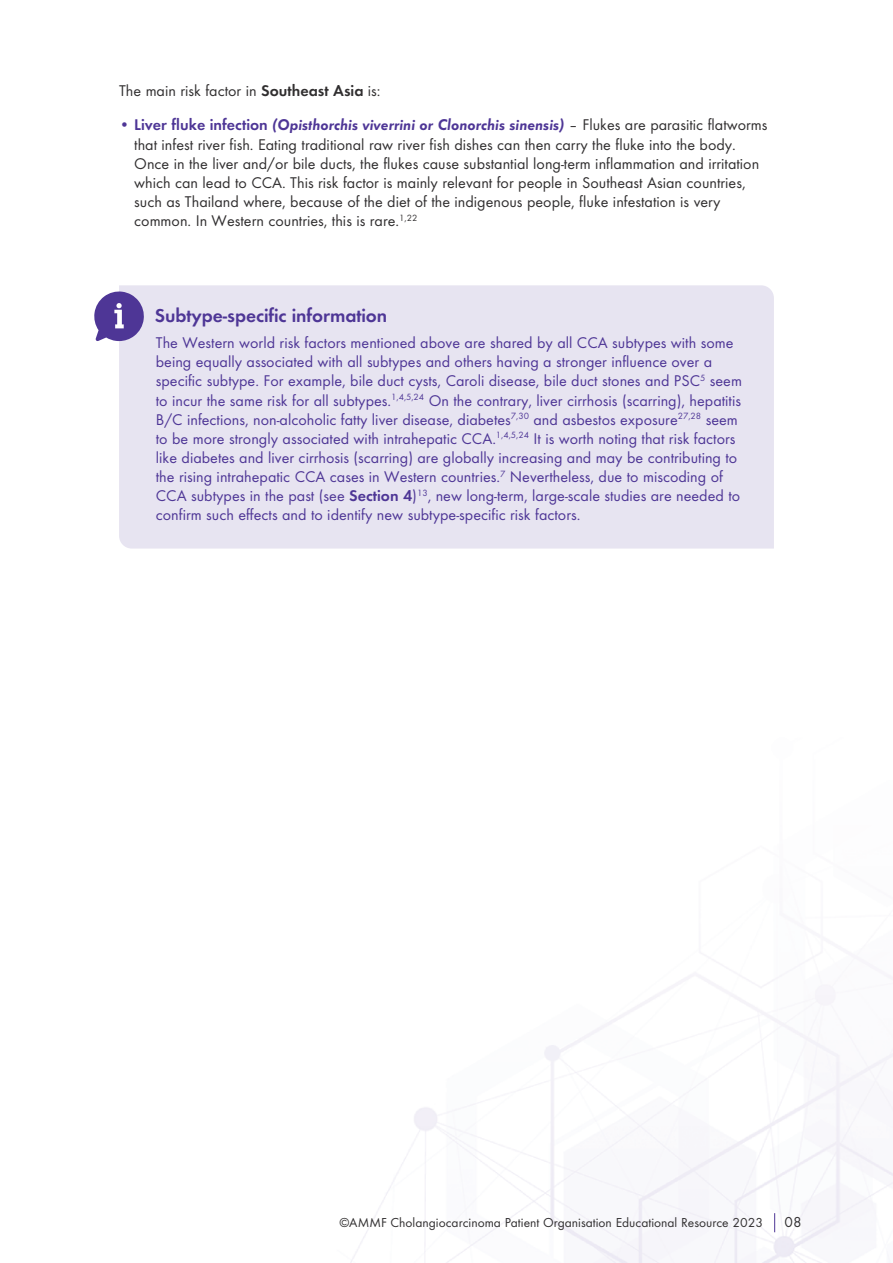
<style>
.page{position:relative;width:893px;height:1263px;background:#fff}
.page>*{position:absolute;margin:0;border:0;box-sizing:border-box;transform-origin:0 0}
.t1{font:600 19.5px "Futura Round";letter-spacing:-.005em;color:#4e3696}
.t2{font:16.2px/19px "Futura Round";color:#4e3696}
.t3{font:16.2px/19px "Futura Round";color:#312f30}
.t4{font:15px "Futura Round";color:#312f30}
.t5{font:13.5px "Futura Round";color:#312f30}
.s1{font-weight:600}
.s2{color:#4e3696}
.s3{font-weight:600;color:#4e3696}
.s4{font-weight:600;font-style:italic;color:#4e3696}
</style>
<div class="page">
<img style="left:350px;top:953px;width:543px;height:310px">
<svg style="left:774px;top:1213px;width:1px;height:19px"></svg>
<div style="left:119px;top:285px;width:655px;height:264px;background:#e7e4f1"></div>
<svg style="left:94px;top:291px;width:50px;height:50px;background:#7967af"></svg>
<p class="t3" style="left:119px;top:80px;width:263px">The main risk factor in <span class="s1">Southeast Asia</span> is:</p>
<p class="t3" style="left:134px;top:114px;width:635px;text-indent:-15px"><span class="s2">•</span> <span class="s3">Liver fluke infection</span> <span class="s4">(Opisthorchis viverrini or Clonorchis sinensis)</span> – Flukes are parasitic flatworms that infest river fish. Eating traditional raw river fish dishes can then carry the fluke into the body.<br>Once in the liver and/or bile ducts, the flukes cause substantial long-term inflammation and irritation which can lead to CCA. This risk factor is mainly relevant for people in Southeast Asian countries, such as Thailand where, because of the diet of the indigenous people, fluke infestation is very common. In Western countries, this is rare.<sup>1,22</sup></p>
<p class="t1" style="left:155px;top:301px;width:234px">Subtype-specific information</p>
<p class="t2" style="left:156px;top:332px;width:588px">The Western world risk factors mentioned above are shared by all CCA subtypes with some being equally associated with all subtypes and others having a stronger influence over a specific subtype. For example, bile duct cysts, Caroli disease, bile duct stones and PSC<sup>5</sup> seem to incur the same risk for all subtypes.<sup>1,4,5,24</sup> On the contrary, liver cirrhosis (scarring), hepatitis B/C infections, non-alcoholic fatty liver disease, diabetes<sup>7,30</sup> and asbestos exposure<sup>27,28</sup> seem to be more strongly associated with intrahepatic CCA.<sup>1,4,5,24</sup> It is worth noting that risk factors like diabetes and liver cirrhosis (scarring) are globally increasing and may be contributing to the rising intrahepatic CCA cases in Western countries.<sup>7</sup> Nevertheless, due to miscoding of CCA subtypes in the past (see <span class="s1">Section 4</span>)<sup>13</sup>, new long-term, large-scale studies are needed to confirm such effects and to identify new subtype-specific risk factors.</p>
<p class="t5" style="left:339px;top:1213px;width:425px">©AMMF Cholangiocarcinoma Patient Organisation Educational Resource 2023</p>
<p class="t4" style="left:784px;top:1211px;width:19px">08</p>
</div>
